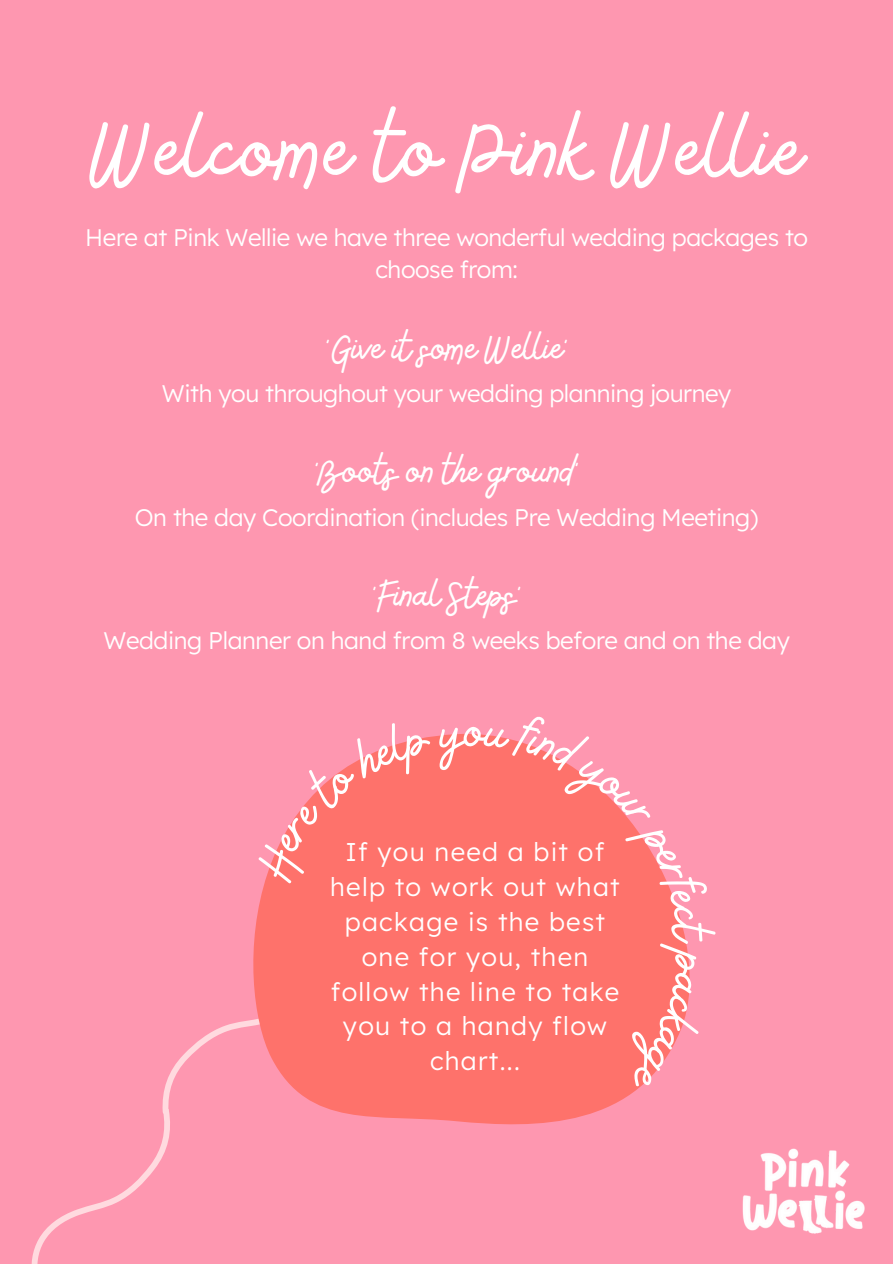
<style>
.page{position:relative;width:893px;height:1264px;background:#fff}
.page>*{position:absolute;margin:0;border:0;box-sizing:border-box;transform-origin:0 0}
.t1{font:105px "Bellaboo";color:#fff}
.t2{font:60px "Bellaboo";color:#fff}
.t3{font:45px "Bellaboo";letter-spacing:-.015em;color:#fff}
.t4{font:300 25.65px/35px "Lexend Deca";letter-spacing:.05em;color:#fff;text-align:center}
.t5{font:300 24px/31.5px "Lexend Deca";letter-spacing:-.015em;color:#fff;text-align:center}
</style>
<div class="page">
<div style="left:0;top:0;width:892px;height:1263px;background:#fe97b0"></div>
<img style="left:742px;top:1148px;width:123px;height:86px">
<svg style="left:31px;top:734px;width:659px;height:529px"></svg>
<p class="t1" style="left:91px;top:83px;width:713px">Welcome to Pink Wellie</p>
<p class="t5" style="left:85px;top:222px;width:724px">Here at Pink Wellie we have three wonderful wedding packages to choose from:</p>
<p class="t3" style="left:324px;top:318px;width:246px">'Give it some Wellie'</p>
<p class="t5" style="left:162px;top:377px;width:571px">With you throughout your wedding planning journey</p>
<p class="t3" style="left:313px;top:442px;width:268px">'Boots on the ground'</p>
<p class="t5" style="left:135px;top:501px;width:625px">On the day Coordination (includes Pre Wedding Meeting)</p>
<p class="t3" style="left:371px;top:566px;width:153px">'Final Steps'</p>
<p class="t5" style="left:104px;top:624px;width:687px">Wedding Planner on hand from 8 weeks before and on the day</p>
<h2 class="t2" style="left:463px;top:693px;width:24px">o</h2>
<h2 class="t4" style="left:330px;top:833px;width:291px">If you need a bit of help to work out what package is the best one for you, then follow the line to take you to a handy flow chart...</h2>
</div>
